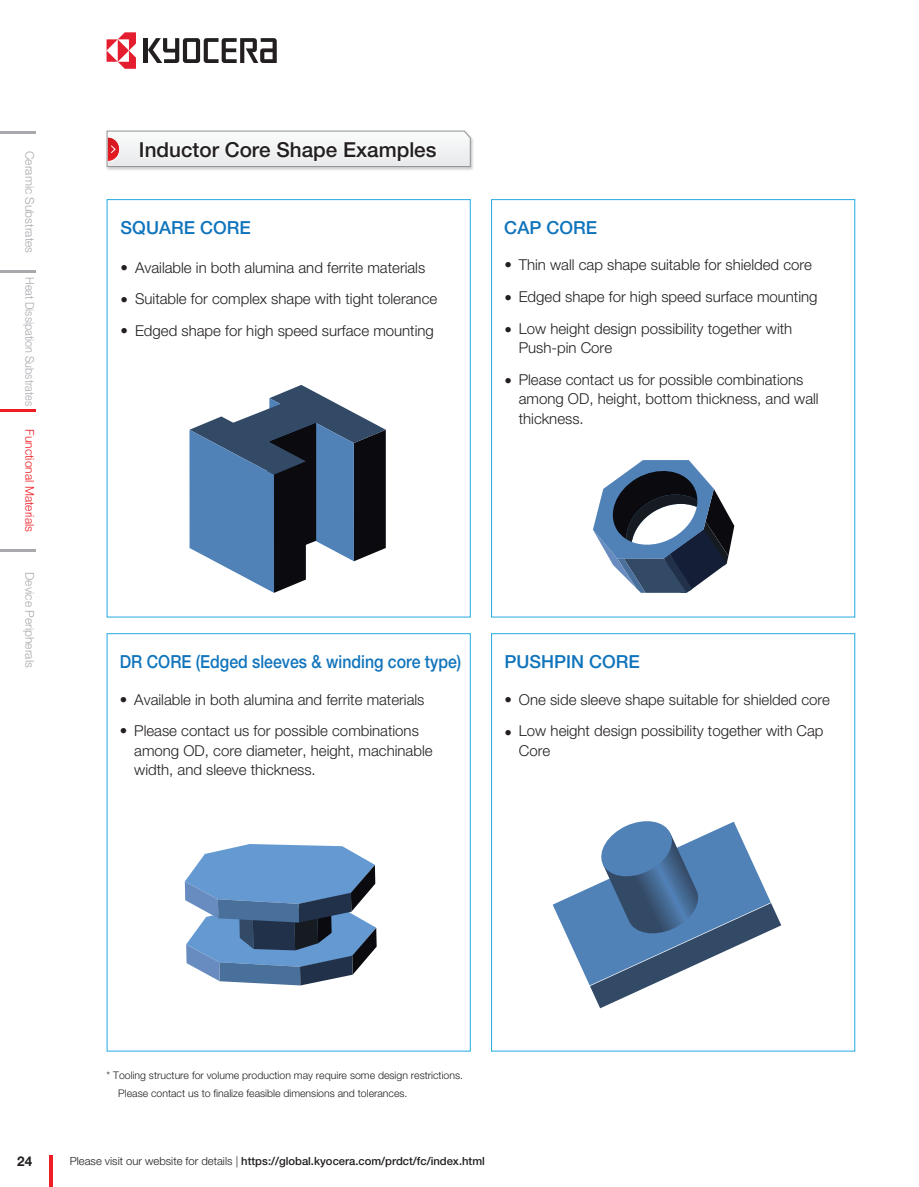
<style>
.page{position:relative;width:919px;height:1187px;background:#fff}
.page>*{position:absolute;margin:0;border:0;box-sizing:border-box;transform-origin:0 0}
.t1{font:500 20.7px "Helvetica Neue LT Std";color:#231f20}
.t2{font:500 18px "Helvetica Neue LT Std";color:#1074bc;scale:.88 1}
.t3{font:500 18px "Helvetica Neue LT Std";color:#1074bc}
.t4{font:300 15px/31.5px "Helvetica Neue LT Std";color:#231f20}
.t5{font:700 13.5px "Helvetica Neue LT Std";color:#231f20}
.t6{font:300 12px "Helvetica Neue LT Std";color:#a8a9ad}
.t7{font:300 12px "Helvetica Neue LT Std";color:#a8a9ad;scale:.9 1}
.t8{font:300 12px "Helvetica Neue LT Std";color:#ee1d23}
.t9{font:500 11.25px "Helvetica Neue LT Std";color:#231f20}
.t10{font:300 10.5px/18px "Helvetica Neue LT Std";color:#231f20}
.s1{font-weight:300}
</style>
<div class="page">
<img style="left:106px;top:130px;width:367px;height:40px">
<img style="left:132px;top:167px;width:311px;height:1px">
<svg style="left:107px;top:131px;width:363px;height:36px"></svg>
<div style="left:491px;top:199px;width:363px;height:418px;border:1px solid #24aae1"></div>
<div style="left:491px;top:633px;width:363px;height:418px;border:1px solid #24aae1"></div>
<svg style="left:552px;top:821px;width:229px;height:187px"></svg>
<svg style="left:593px;top:460px;width:141px;height:133px"></svg>
<svg style="left:185px;top:844px;width:191px;height:141px;background:#698bb3"></svg>
<svg style="left:189px;top:385px;width:197px;height:208px"></svg>
<hr style="left:49px;top:1155px;width:4px;height:31px;background:#ee1d23">
<hr style="left:0;top:131px;width:35px;height:2px;background:#a8a9ad">
<hr style="left:0;top:271px;width:35px;height:2px;background:#a8a9ad">
<hr style="left:0;top:410px;width:35px;height:2px;background:#ee1d23">
<hr style="left:0;top:549px;width:35px;height:2px;background:#a8a9ad">
<hr style="left:143px;top:38px;width:4px;height:25px;background:#231f20">
<svg style="left:148px;top:38px;width:129px;height:25px"></svg>
<svg style="left:106px;top:32px;width:30px;height:37px"></svg>
<p class="t6" style="left:37px;top:151px;width:104px;rotate:90deg">Ceramic Substrates</p>
<p class="t7" style="left:37px;top:277px;width:145px;rotate:90deg">Heat Dissipation Substrates</p>
<p class="t8" style="left:37px;top:429px;width:104px;rotate:90deg">Functional Materials</p>
<p class="t6" style="left:37px;top:572px;width:97px;rotate:90deg">Device Peripherals</p>
<h1 class="t1" style="left:139px;top:137px;width:299px">Inductor Core Shape Examples</h1>
<p class="t3" style="left:121px;top:217px;width:132px">SQUARE CORE</p>
<p class="t4" style="left:135px;top:251px;width:304px">Available in both alumina and ferrite materials<br>Suitable for complex shape with tight tolerance<br>Edged shape for high speed surface mounting</p>
<p class="t4" style="left:121px;top:252px;width:9px;text-align:justify">• • •</p>
<p class="t3" style="left:504px;top:217px;width:94px">CAP CORE</p>
<p class="t4" style="left:504px;top:248px;width:9px;line-height:32.2px;text-align:justify">• • •</p>
<p class="t4" style="left:518px;top:249px;width:300px">Thin wall cap shape suitable for shielded core<br>Edged shape for high speed surface mounting<br>Low height design possibility together with</p>
<p class="t4" style="left:518px;top:331px;width:286px">Push-pin Core<br>Please contact us for possible combinations</p>
<p class="t4" style="left:518px;top:388px;width:301px;line-height:19.5px">among OD, height, bottom thickness, and wall thickness.</p>
<p class="t4" style="left:504px;top:365px;width:9px">•</p>
<p class="t2" style="left:120px;top:651px;width:389px">DR CORE (Edged sleeves &amp; winding core type)</p>
<p class="t4" style="left:134px;top:683px;width:292px">Available in both alumina and ferrite materials<br>Please contact us for possible combinations</p>
<p class="t4" style="left:134px;top:740px;width:300px;line-height:19.5px">among OD, core diameter, height, machinable width, and sleeve thickness.</p>
<p class="t4" style="left:120px;top:683px;width:9px">• •</p>
<p class="t3" style="left:504px;top:651px;width:137px">PUSHPIN CORE</p>
<p class="t4" style="left:519px;top:683px;width:312px">One side sleeve shape suitable for shielded core<br>Low height design possibility together with Cap</p>
<p class="t4" style="left:519px;top:734px;width:33px">Core</p>
<p class="t4" style="left:504px;top:683px;width:9px;line-height:32.5px">• •</p>
<p class="t5" style="left:17px;top:1152px;width:17px">24</p>
<p class="t10" style="left:118px;top:1066px;width:346px;text-indent:-12px">* Tooling structure for volume production may require some design restrictions.<br>Please contact us to finalize feasible dimensions and tolerances.</p>
<p class="t9" style="left:70px;top:1154px;width:416px"><span class="s1">Please visit our website for details |</span> https://global.kyocera.com/prdct/fc/index.html</p>
</div>
